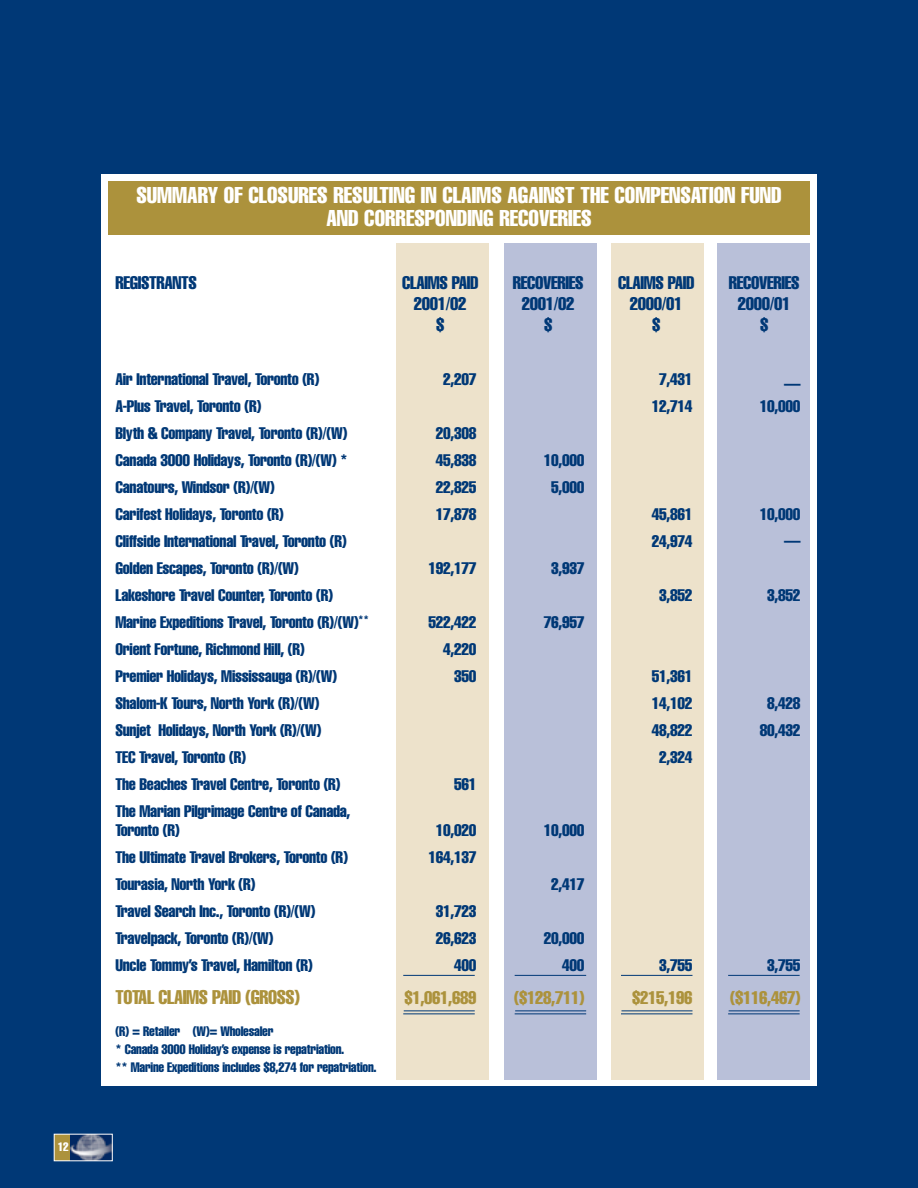
<style>
.page{position:relative;width:918px;height:1188px;background:#003876}
.page>*{position:absolute;margin:0;border:0;box-sizing:border-box;transform-origin:0 0}
.t1{font:extra-condensed 22.5px/22.5px "Helvetica";color:#fff;text-align:center}
.t2{font:extra-condensed 19.5px "Helvetica";letter-spacing:-.02em;color:#ac923c}
.t3{font:extra-condensed 18px "Helvetica";letter-spacing:-.02em;color:#003876}
.t4{font:extra-condensed 18px "Helvetica";letter-spacing:-.02em;color:#ac923c}
.t5{font:extra-condensed 16.5px/19.5px "Helvetica";letter-spacing:-.02em;color:#003876}
.t6{font:extra-condensed 13.5px/18px "Helvetica";letter-spacing:-.02em;color:#003876}
.t7{font:extra-condensed 12px "Helvetica";color:#fff}
</style>
<div class="page">
<div style="left:101px;top:174px;width:716px;height:912px;background:#fff"></div>
<div style="left:108px;top:181px;width:702px;height:54px;background:#ac923c"></div>
<div style="left:396px;top:243px;width:93px;height:837px;background:#ede2cb"></div>
<div style="left:611px;top:243px;width:93px;height:837px;background:#ede2cb"></div>
<div style="left:717px;top:243px;width:93px;height:837px;background:#b9c0d9"></div>
<div style="left:504px;top:243px;width:93px;height:837px;background:#b9c0d9"></div>
<svg style="left:54px;top:1134px;width:58px;height:27px"></svg>
<img style="left:71px;top:1136px;width:39px;height:23px">
<hr style="left:403px;top:975px;width:72px;height:1px;background:#003876">
<hr style="left:404px;top:1010px;width:71px;height:1px;background:#003876">
<hr style="left:403px;top:1013px;width:72px;height:1px;background:#003876">
<hr style="left:515px;top:975px;width:71px;height:1px;background:#003876">
<hr style="left:515px;top:1010px;width:71px;height:1px;background:#003876">
<hr style="left:515px;top:1013px;width:71px;height:1px;background:#003876">
<hr style="left:621px;top:975px;width:71px;height:1px;background:#003876">
<hr style="left:621px;top:1010px;width:72px;height:1px;background:#003876">
<hr style="left:621px;top:1013px;width:71px;height:1px;background:#003876">
<hr style="left:728px;top:975px;width:72px;height:1px;background:#003876">
<hr style="left:729px;top:1010px;width:71px;height:1px;background:#003876">
<hr style="left:728px;top:1013px;width:72px;height:1px;background:#003876">
<p class="t7" style="left:58px;top:1143px;width:13px">12</p>
<h1 class="t1" style="left:136px;top:185px;width:647px">SUMMARY OF CLOSURES RESULTING IN CLAIMS AGAINST THE COMPENSATION FUND<br>AND CORRESPONDING RECOVERIES</h1>
<p class="t3" style="left:116px;top:276px;width:83px">REGISTRANTS</p>
<p class="t3" style="left:402px;top:276px;width:78px">CLAIMS PAID</p>
<p class="t3" style="left:513px;top:276px;width:72px">RECOVERIES</p>
<p class="t3" style="left:618px;top:276px;width:78px">CLAIMS PAID</p>
<p class="t3" style="left:729px;top:276px;width:72px">RECOVERIES</p>
<p class="t3" style="left:414px;top:297px;width:54px">2001/02</p>
<p class="t3" style="left:522px;top:297px;width:54px">2001/02</p>
<p class="t3" style="left:630px;top:297px;width:54px">2000/01</p>
<p class="t3" style="left:738px;top:297px;width:54px">2000/01</p>
<p class="t3" style="left:436px;top:318px;width:10px">$</p>
<p class="t3" style="left:544px;top:318px;width:10px">$</p>
<p class="t3" style="left:652px;top:318px;width:10px">$</p>
<p class="t3" style="left:760px;top:318px;width:10px">$</p>
<p class="t5" style="left:116px;top:370px;width:205px">Air International Travel, Toronto (R)</p>
<p class="t5" style="left:443px;top:370px;width:35px">2,207</p>
<p class="t5" style="left:659px;top:370px;width:35px">7,431</p>
<p class="t5" style="left:784px;top:375px;width:18px">—</p>
<p class="t5" style="left:116px;top:397px;width:147px">A-Plus Travel, Toronto (R)</p>
<p class="t5" style="left:652px;top:397px;width:42px">12,714</p>
<p class="t5" style="left:760px;top:397px;width:42px">10,000</p>
<p class="t5" style="left:116px;top:424px;width:233px">Blyth &amp; Company Travel, Toronto (R)/(W)</p>
<p class="t5" style="left:436px;top:424px;width:42px">20,308</p>
<p class="t5" style="left:116px;top:451px;width:234px">Canada 3000 Holidays, Toronto (R)/(W) *</p>
<p class="t5" style="left:436px;top:451px;width:42px">45,838</p>
<p class="t5" style="left:544px;top:451px;width:42px">10,000</p>
<p class="t5" style="left:116px;top:478px;width:161px">Canatours, Windsor (R)/(W)</p>
<p class="t5" style="left:436px;top:478px;width:42px">22,825</p>
<p class="t5" style="left:551px;top:478px;width:35px">5,000</p>
<p class="t5" style="left:116px;top:505px;width:170px">Carifest Holidays, Toronto (R)</p>
<p class="t5" style="left:436px;top:505px;width:42px">17,878</p>
<p class="t5" style="left:652px;top:505px;width:42px">45,861</p>
<p class="t5" style="left:760px;top:505px;width:42px">10,000</p>
<p class="t5" style="left:116px;top:532px;width:233px">Cliffside International Travel, Toronto (R)</p>
<p class="t5" style="left:652px;top:532px;width:42px">24,974</p>
<p class="t5" style="left:784px;top:532px;width:18px">—</p>
<p class="t5" style="left:116px;top:559px;width:185px">Golden Escapes, Toronto (R)/(W)</p>
<p class="t5" style="left:429px;top:559px;width:49px">192,177</p>
<p class="t5" style="left:551px;top:559px;width:35px">3,937</p>
<p class="t5" style="left:116px;top:586px;width:219px">Lakeshore Travel Counter, Toronto (R)</p>
<p class="t5" style="left:659px;top:586px;width:35px">3,852</p>
<p class="t5" style="left:767px;top:586px;width:35px">3,852</p>
<p class="t5" style="left:116px;top:613px;width:255px">Marine Expeditions Travel, Toronto (R)/(W)<sup>**</sup></p>
<p class="t5" style="left:429px;top:613px;width:49px">522,422</p>
<p class="t5" style="left:544px;top:613px;width:42px">76,957</p>
<p class="t5" style="left:116px;top:640px;width:191px">Orient Fortune, Richmond Hill, (R)</p>
<p class="t5" style="left:443px;top:640px;width:35px">4,220</p>
<p class="t5" style="left:116px;top:667px;width:223px">Premier Holidays, Mississauga (R)/(W)</p>
<p class="t5" style="left:454px;top:667px;width:24px">350</p>
<p class="t5" style="left:652px;top:667px;width:42px">51,361</p>
<p class="t5" style="left:116px;top:694px;width:205px">Shalom-K Tours, North York (R)/(W)</p>
<p class="t5" style="left:652px;top:694px;width:42px">14,102</p>
<p class="t5" style="left:767px;top:694px;width:35px">8,428</p>
<p class="t5" style="left:116px;top:721px;width:207px">Sunjet Holidays, North York (R)/(W)</p>
<p class="t5" style="left:652px;top:721px;width:42px">48,822</p>
<p class="t5" style="left:760px;top:721px;width:42px">80,432</p>
<p class="t5" style="left:116px;top:748px;width:132px">TEC Travel, Toronto (R)</p>
<p class="t5" style="left:659px;top:748px;width:35px">2,324</p>
<p class="t5" style="left:116px;top:775px;width:227px">The Beaches Travel Centre, Toronto (R)</p>
<p class="t5" style="left:454px;top:775px;width:24px">561</p>
<p class="t5" style="left:116px;top:802px;width:236px">The Marian Pilgrimage Centre of Canada,<br>Toronto (R)</p>
<p class="t5" style="left:436px;top:822px;width:42px">10,020</p>
<p class="t5" style="left:544px;top:822px;width:42px">10,000</p>
<p class="t5" style="left:116px;top:849px;width:234px">The Ultimate Travel Brokers, Toronto (R)</p>
<p class="t5" style="left:429px;top:849px;width:49px">164,137</p>
<p class="t5" style="left:116px;top:876px;width:141px">Tourasia, North York (R)</p>
<p class="t5" style="left:551px;top:876px;width:35px">2,417</p>
<p class="t5" style="left:116px;top:903px;width:201px">Travel Search Inc., Toronto (R)/(W)</p>
<p class="t5" style="left:436px;top:903px;width:42px">31,723</p>
<p class="t5" style="left:116px;top:930px;width:159px">Travelpack, Toronto (R)/(W)</p>
<p class="t5" style="left:436px;top:930px;width:42px">26,623</p>
<p class="t5" style="left:544px;top:930px;width:42px">20,000</p>
<p class="t5" style="left:116px;top:957px;width:199px">Uncle Tommy’s Travel, Hamilton (R)</p>
<p class="t5" style="left:454px;top:957px;width:24px">400</p>
<p class="t5" style="left:562px;top:957px;width:24px">400</p>
<p class="t5" style="left:659px;top:957px;width:35px">3,755</p>
<p class="t5" style="left:767px;top:957px;width:35px">3,755</p>
<p class="t2" style="left:116px;top:990px;width:186px">TOTAL CLAIMS PAID (GROSS)</p>
<p class="t4" style="left:404px;top:991px;width:74px">$1,061,689</p>
<p class="t4" style="left:514px;top:991px;width:72px">($128,711)</p>
<p class="t4" style="left:632px;top:991px;width:62px">$215,196</p>
<p class="t4" style="left:730px;top:991px;width:72px">($116,467)</p>
<p class="t6" style="left:116px;top:1023px;width:263px">(R) = Retailer (W)= Wholesaler<br>* Canada 3000 Holiday’s expense is repatriation.<br>** Marine Expeditions includes $8,274 for repatriation.</p>
</div>
